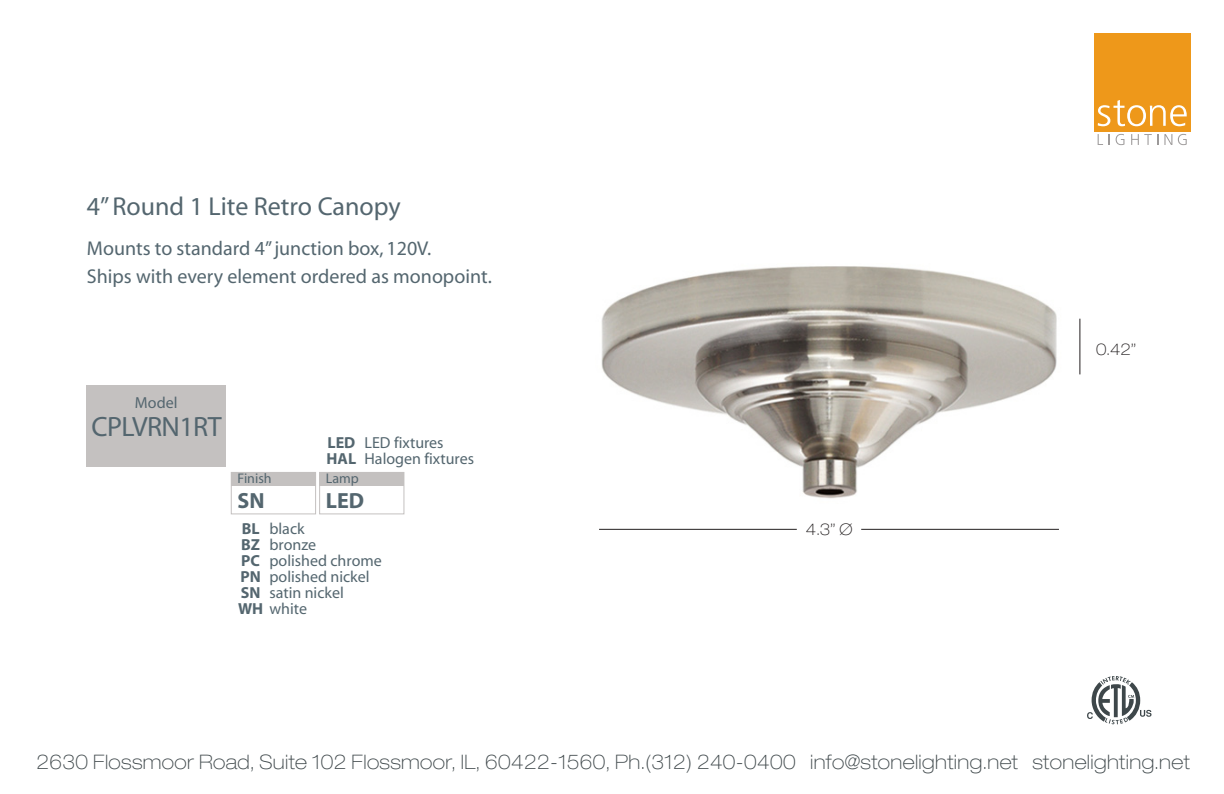
<style>
.page{position:relative;width:1224px;height:794px;background:#fff}
.page>*{position:absolute;margin:0;border:0;box-sizing:border-box;transform-origin:0 0}
.t1{font:28px "Myriad";letter-spacing:-.02em;color:#54666f}
.t2{font:26px "Myriad";color:#54666f}
.t3{font:700 22px "Myriad";color:#54666f}
.t4{font:100 expanded 20px "Helvetica Neue LT Std";letter-spacing:.02em;color:#3e474a}
.t5{font:20px/28px "Myriad";color:#54666f}
.t6{font:16px/16px "Myriad";color:#54666f}
.t7{font:700 16px/16px "Myriad";color:#54666f}
.t8{font:100 expanded 16px "Helvetica Neue LT Std";color:#231f20}
.t9{font:14px "Myriad";color:#54666f}
.s1{font-weight:400}
</style>
<div class="page">
<img style="left:599px;top:266px;width:482px;height:263px">
<svg style="left:1098px;top:134px;width:5px;height:11px"></svg>
<svg style="left:1116px;top:134px;width:8px;height:11px"></svg>
<svg style="left:1131px;top:134px;width:27px;height:11px"></svg>
<svg style="left:1164px;top:134px;width:8px;height:11px"></svg>
<svg style="left:1178px;top:134px;width:9px;height:11px"></svg>
<div style="left:1095px;top:33px;width:96px;height:98px;background:#ee981a"></div>
<svg style="left:1098px;top:100px;width:89px;height:26px"></svg>
<svg style="left:1087px;top:676px;width:65px;height:48px"></svg>
<div style="left:231px;top:472px;width:85px;height:42px;border:1px solid #c4c1c0"></div>
<div style="left:319px;top:472px;width:85px;height:42px;border:1px solid #c4c1c0"></div>
<div style="left:320px;top:472px;width:84px;height:14px;background:#c4c1c0"></div>
<div style="left:231px;top:472px;width:85px;height:14px;background:#c4c1c0"></div>
<div style="left:87px;top:385px;width:139px;height:82px;background:#c4c1c0"></div>
<hr style="left:599px;top:529px;width:198px;height:1px;background:#231f20">
<hr style="left:861px;top:529px;width:198px;height:1px;background:#231f20">
<hr style="left:1080px;top:319px;width:1px;height:55px;background:#231f20">
<h2 class="t2" style="left:87px;top:193px;width:315px">4” Round 1 Lite Retro Canopy</h2>
<p class="t5" style="left:87px;top:235px;width:406px">Mounts to standard 4” junction box, 120V.<br>Ships with every element ordered as monopoint.</p>
<p class="t6" style="left:135px;top:396px;width:44px">Model</p>
<h1 class="t1" style="left:91px;top:413px;width:132px">CPLVRN1RT</h1>
<p class="t7" style="left:327px;top:435px;width:31px">LED<br>HAL</p>
<p class="t6" style="left:365px;top:435px;width:111px">LED fixtures<br>Halogen fixtures</p>
<p class="t3" style="left:326px;top:489px;width:40px">LED</p>
<p class="t9" style="left:238px;top:471px;width:36px">Finish</p>
<p class="t9" style="left:326px;top:471px;width:34px">Lamp</p>
<p class="t3" style="left:238px;top:489px;width:29px">SN</p>
<p class="t7" style="left:238px;top:521px;width:70px">BL<br>BZ<br>PC<br>PN<br>SN<br>WH <span class="s1">white</span></p>
<p class="t6" style="left:269px;top:521px;width:114px">black<br>bronze<br>polished chrome polished nickel satin nickel</p>
<p class="t8" style="left:806px;top:520px;width:48px">4.3” Ø</p>
<p class="t8" style="left:1096px;top:340px;width:42px">0.42”</p>
<p class="t4" style="left:37px;top:749px;width:1155px">2630 Flossmoor Road, Suite 102 Flossmoor, IL, 60422-1560, Ph.(312) 240-0400 info@stonelighting.net stonelighting.net</p>
</div>
